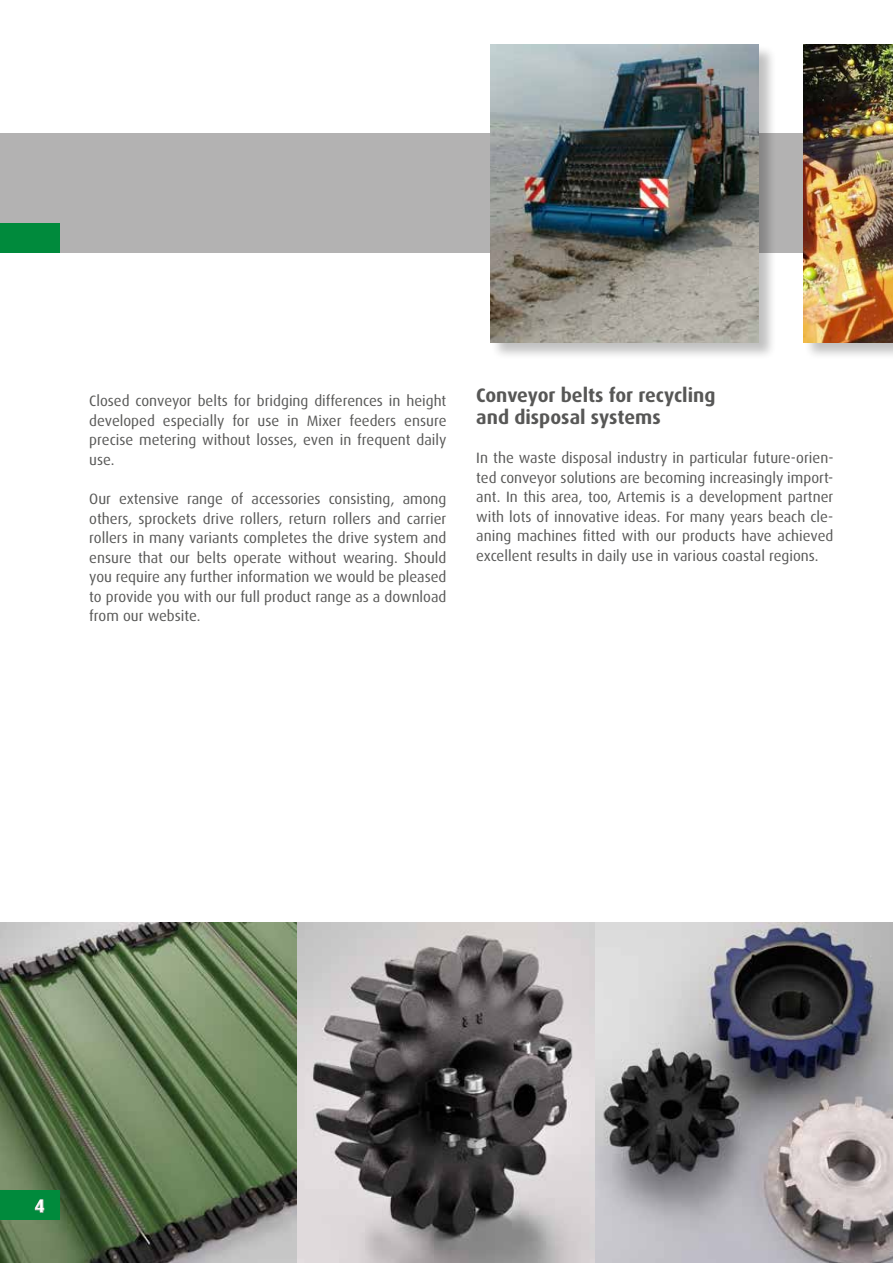
<style>
.page{position:relative;width:893px;height:1263px;background:#fff}
.page>*{position:absolute;margin:0;border:0;box-sizing:border-box;transform-origin:0 0}
.t1{font:700 19.5px/22.5px "Dax Pro";color:#575756}
.t2{font:700 18px "Dax Pro";color:#fff}
.t3{font:15px/19.5px "Dax Pro";color:#575756;text-align:justify}
</style>
<div class="page">
<div style="left:0;top:134px;width:893px;height:119px;background:#b3b2b2"></div>
<div style="left:0;top:223px;width:60px;height:30px;background:#008a3c"></div>
<img style="left:0;top:923px;width:298px;height:340px">
<div style="left:803px;top:45px;width:90px;height:316px;background:#000;opacity:.25"></div>
<img style="left:803px;top:45px;width:90px;height:297px">
<div style="left:491px;top:45px;width:286px;height:316px;background:#000;opacity:.25"></div>
<img style="left:491px;top:45px;width:268px;height:297px">
<svg style="left:298px;top:923px;width:297px;height:340px;background:#878384"></svg>
<svg style="left:595px;top:923px;width:297px;height:340px;background:#8a898d"></svg>
<hr style="left:892px;top:923px;width:1px;height:340px;background:#ededed">
<div style="left:0;top:1190px;width:60px;height:30px;background:#008a3c"></div>
<svg style="left:35px;top:1199px;width:10px;height:14px"></svg>
<p class="t3" style="left:89px;top:391px;width:359px">Closed conveyor belts for bridging differences in height developed especially for use in Mixer feeders ensure precise metering without losses, even in frequent daily use.</p>
<p class="t3" style="left:89px;top:489px;width:359px">Our extensive range of accessories consisting, among others, sprockets drive rollers, return rollers and carrier rollers in many variants completes the drive system and ensure that our belts operate without wearing. Should you require any further information we would be pleased to provide you with our full product range as a download from our website.</p>
<h1 class="t1" style="left:476px;top:383px;width:241px">Conveyor belts for recycling and disposal systems</h1>
<p class="t3" style="left:476px;top:448px;width:359px">In the waste disposal industry in particular future-orien&shy;ted conveyor solutions are becoming increasingly import&shy;ant. In this area, too, Artemis is a development partner with lots of innovative ideas. For many years beach cle&shy;aning machines fitted with our products have achieved excellent results in daily use in various coastal regions.</p>
<p class="t2" style="left:34px;top:1194px;width:12px">4</p>
</div>
